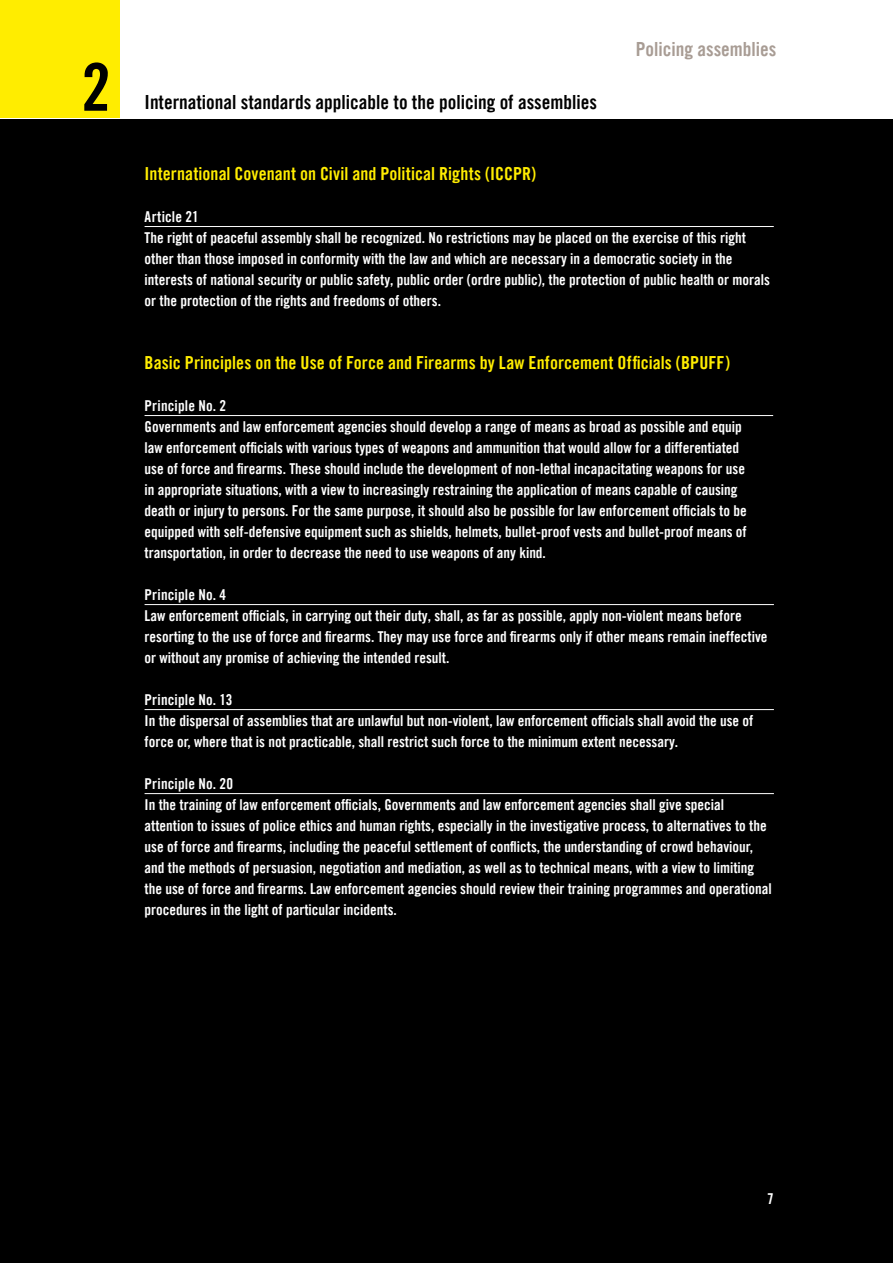
<style>
.page{position:relative;width:893px;height:1263px;background:#fff}
.page>*{position:absolute;margin:0;border:0;box-sizing:border-box;transform-origin:0 0}
.t1{font:66px "Amnesty Trade Gothic Bd Cn 20";color:#000}
.t2{font:19.5px "Amnesty Trade Gothic Bd Cn 20";color:#000}
.t3{font:19.5px "Amnesty Trade Gothic Bd Cn 20";color:#a89c94}
.t4{font:18px "Amnesty Trade Gothic Bd Cn 20";letter-spacing:.005em;color:#ffed00}
.t5{font:15px/21px "Amnesty Trade Gothic Bd Cn 20";color:#fff}
</style>
<div class="page">
<div style="left:0;top:0;width:119px;height:118px;background:#ffed00"></div>
<div style="left:0;top:119px;width:893px;height:1144px;background:#000"></div>
<hr style="left:145px;top:226px;width:629px;height:1px;background:#fff">
<hr style="left:145px;top:415px;width:628px;height:1px;background:#fff">
<hr style="left:145px;top:604px;width:629px;height:1px;background:#fff">
<hr style="left:145px;top:709px;width:629px;height:1px;background:#fff">
<hr style="left:145px;top:793px;width:629px;height:1px;background:#fff">
<h1 class="t1" style="left:81px;top:47px;width:31px">2</h1>
<h2 class="t2" style="left:145px;top:91px;width:454px">International standards applicable to the policing of assemblies</h2>
<h2 class="t3" style="left:636px;top:38px;width:142px">Policing assemblies</h2>
<p class="t4" style="left:145px;top:163px;width:393px">International Covenant on Civil and Political Rights (ICCPR)</p>
<p class="t5" style="left:145px;top:206px;width:627px">Article 21<br>The right of peaceful assembly shall be recognized. No restrictions may be placed on the exercise of this right other than those imposed in conformity with the law and which are necessary in a democratic society in the interests of national security or public safety, public order (ordre public), the protection of public health or morals or the protection of the rights and freedoms of others.</p>
<p class="t4" style="left:145px;top:352px;width:587px">Basic Principles on the Use of Force and Firearms by Law Enforcement Officials (BPUFF)</p>
<p class="t5" style="left:145px;top:395px;width:604px">Principle No. 2<br>Governments and law enforcement agencies should develop a range of means as broad as possible and equip law enforcement officials with various types of weapons and ammunition that would allow for a differentiated use of force and firearms. These should include the development of non-lethal incapacitating weapons for use in appropriate situations, with a view to increasingly restraining the application of means capable of causing death or injury to persons. For the same purpose, it should also be possible for law enforcement officials to be equipped with self-defensive equipment such as shields, helmets, bullet-proof vests and bullet-proof means of transportation, in order to decrease the need to use weapons of any kind.</p>
<p class="t5" style="left:145px;top:584px;width:624px">Principle No. 4<br>Law enforcement officials, in carrying out their duty, shall, as far as possible, apply non-violent means before resorting to the use of force and firearms. They may use force and firearms only if other means remain ineffective or without any promise of achieving the intended result.</p>
<p class="t5" style="left:145px;top:689px;width:610px">Principle No. 13<br>In the dispersal of assemblies that are unlawful but non-violent, law enforcement officials shall avoid the use of force or, where that is not practicable, shall restrict such force to the minimum extent necessary.</p>
<p class="t5" style="left:145px;top:773px;width:629px">Principle No. 20<br>In the training of law enforcement officials, Governments and law enforcement agencies shall give special attention to issues of police ethics and human rights, especially in the investigative process, to alternatives to the use of force and firearms, including the peaceful settlement of conflicts, the understanding of crowd behaviour, and the methods of persuasion, negotiation and mediation, as well as to technical means, with a view to limiting the use of force and firearms. Law enforcement agencies should review their training programmes and operational procedures in the light of particular incidents.</p>
<p class="t5" style="left:767px;top:1188px;width:8px">7</p>
</div>
